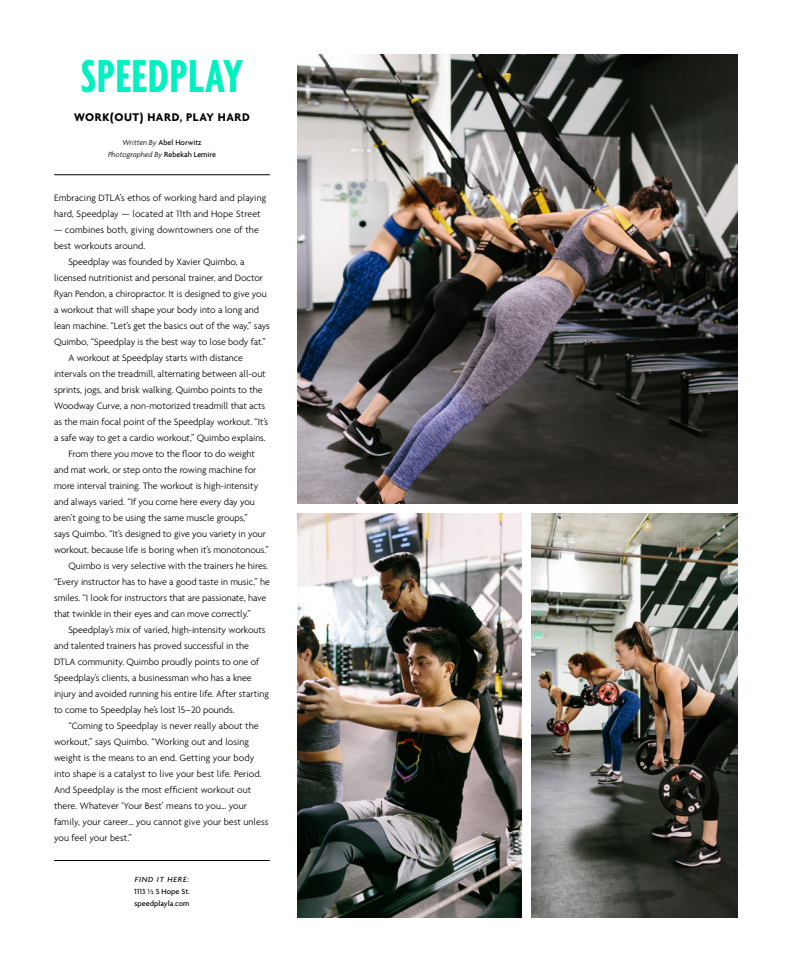
<style>
.page{position:relative;width:792px;height:972px;background:#fff}
.page>*{position:absolute;margin:0;border:0;box-sizing:border-box;transform-origin:0 0}
.t1{font:700 extra-condensed 50px "Agenda";letter-spacing:.01em;color:#00f0c2}
.t2{font:700 12px "Agenda";letter-spacing:.05em;color:#000}
.t3{font:300 10px/16px "Agenda";letter-spacing:-.005em;color:#000}
.t4{font:500 8px/12px "Agenda";letter-spacing:.005em;color:#000;text-align:center}
.t5{font:italic 500 8px "Agenda";letter-spacing:.1em;color:#000}
.s1{font-weight:300;font-style:italic}
</style>
<div class="page">
<img style="left:531px;top:513px;width:207px;height:405px">
<img style="left:297px;top:513px;width:225px;height:405px">
<img style="left:297px;top:54px;width:441px;height:450px">
<hr style="left:54px;top:174px;width:216px;height:1px;background:#000">
<hr style="left:54px;top:860px;width:216px;height:1px;background:#000">
<h1 class="t1" style="left:81px;top:47px;width:164px">SPEEDPLAY</h1>
<p class="t2" style="left:74px;top:110px;width:177px">WORK(OUT) HARD, PLAY HARD</p>
<p class="t4" style="left:108px;top:136px;width:109px"><span class="s1">Written By</span> Abel Horwitz<br><span class="s1">Photographed By</span> Rebekah Lemire</p>
<p class="t3" style="left:54px;top:189px;width:214px">Embracing DTLA’s ethos of working hard and playing hard, Speedplay — located at 11th and Hope Street</p>
<p class="t3" style="left:54px;top:221px;width:206px">— combines both, giving downtowners one of the best workouts around.</p>
<p class="t3" style="left:68px;top:253px;width:178px">Speedplay was founded by Xavier Quimbo, a</p>
<p class="t3" style="left:54px;top:269px;width:211px">licensed nutritionist and personal trainer, and Doctor</p>
<p class="t3" style="left:54px;top:285px;width:214px">Ryan Pendon, a chiropractor. It is designed to give you</p>
<p class="t3" style="left:54px;top:301px;width:207px">a workout that will shape your body into a long and</p>
<p class="t3" style="left:54px;top:317px;width:217px">lean machine. “Let’s get the basics out of the way,” says</p>
<p class="t3" style="left:54px;top:333px;width:214px">Quimbo, “Speedplay is the best way to lose body fat.”</p>
<p class="t3" style="left:68px;top:349px;width:176px">A workout at Speedplay starts with distance</p>
<p class="t3" style="left:54px;top:365px;width:213px">intervals on the treadmill, alternating between all-out</p>
<p class="t3" style="left:54px;top:381px;width:210px">sprints, jogs, and brisk walking. Quimbo points to the</p>
<p class="t3" style="left:54px;top:397px;width:213px">Woodway Curve, a non-motorized treadmill that acts</p>
<p class="t3" style="left:54px;top:413px;width:216px">as the main focal point of the Speedplay workout. “It’s</p>
<p class="t3" style="left:54px;top:429px;width:213px">a safe way to get a cardio workout,” Quimbo explains.</p>
<p class="t3" style="left:68px;top:445px;width:188px">From there you move to the floor to do weight</p>
<p class="t3" style="left:54px;top:461px;width:204px">and mat work, or step onto the rowing machine for</p>
<p class="t3" style="left:54px;top:477px;width:206px">more interval training. The workout is high-intensity</p>
<p class="t3" style="left:54px;top:493px;width:202px">and always varied. “If you come here every day you</p>
<p class="t3" style="left:54px;top:509px;width:195px">aren’t going to be using the same muscle groups,”</p>
<p class="t3" style="left:54px;top:525px;width:214px">says Quimbo. “It’s designed to give you variety in your</p>
<p class="t3" style="left:54px;top:541px;width:217px">workout, because life is boring when it’s monotonous.”</p>
<p class="t3" style="left:68px;top:557px;width:201px">Quimbo is very selective with the trainers he hires.</p>
<p class="t3" style="left:54px;top:573px;width:217px">“Every instructor has to have a good taste in music,” he</p>
<p class="t3" style="left:54px;top:589px;width:214px">smiles. “I look for instructors that are passionate, have</p>
<p class="t3" style="left:54px;top:605px;width:199px">that twinkle in their eyes and can move correctly.”</p>
<p class="t3" style="left:68px;top:621px;width:199px">Speedplay’s mix of varied, high-intensity workouts</p>
<p class="t3" style="left:54px;top:637px;width:197px">and talented trainers has proved successful in the</p>
<p class="t3" style="left:54px;top:653px;width:207px">DTLA community. Quimbo proudly points to one of</p>
<p class="t3" style="left:54px;top:669px;width:199px">Speedplay’s clients, a businessman who has a knee</p>
<p class="t3" style="left:54px;top:685px;width:216px">injury and avoided running his entire life. After starting</p>
<p class="t3" style="left:54px;top:701px;width:182px">to come to Speedplay he’s lost 15–20 pounds.</p>
<p class="t3" style="left:68px;top:717px;width:192px">“Coming to Speedplay is never really about the</p>
<p class="t3" style="left:54px;top:733px;width:197px">workout,” says Quimbo. “Working out and losing</p>
<p class="t3" style="left:54px;top:749px;width:202px">weight is the means to an end. Getting your body</p>
<p class="t3" style="left:54px;top:765px;width:209px">into shape is a catalyst to live your best life. Period.</p>
<p class="t3" style="left:54px;top:781px;width:199px">And Speedplay is the most efficient workout out</p>
<p class="t3" style="left:54px;top:797px;width:194px">there. Whatever ‘Your Best’ means to you… your</p>
<p class="t3" style="left:54px;top:813px;width:216px">family, your career… you cannot give your best unless</p>
<p class="t3" style="left:54px;top:829px;width:80px">you feel your best.”</p>
<p class="t5" style="left:135px;top:875px;width:56px">FIND IT HERE:</p>
<p class="t4" style="left:134px;top:885px;width:57px;text-align:left">1113 ½ S Hope St. speedplayla.com</p>
</div>
